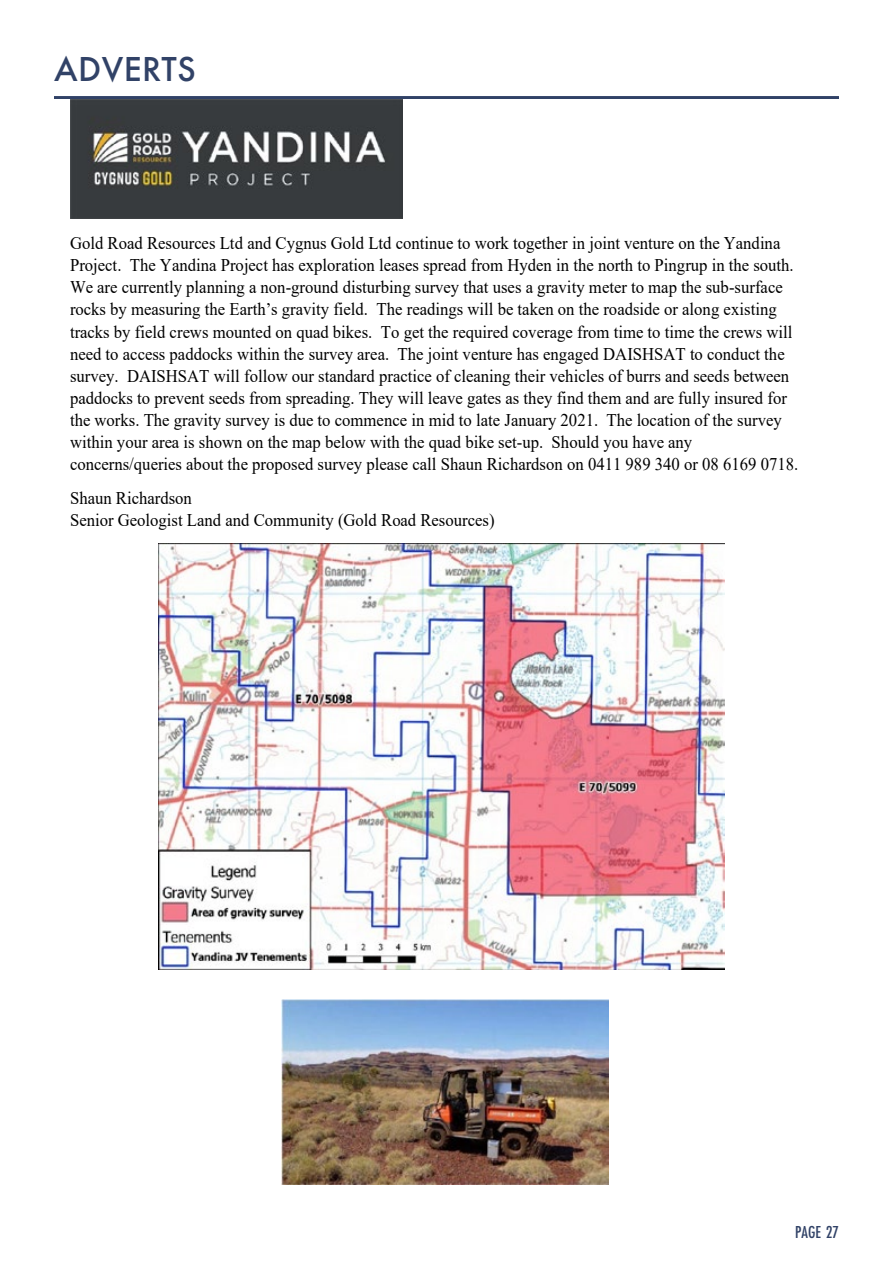
<style>
.page{position:relative;width:893px;height:1263px;background:#fff}
.page>*{position:absolute;margin:0;border:0;box-sizing:border-box;transform-origin:0 0}
.t1{font:500 36px "Futura PT";letter-spacing:.01em;color:#314267}
.t2{font:500 18px "Futura PT Cond";color:#314267}
.t3{font:17.85px/22px "Times New Roman";color:#000;scale:.94 1}
</style>
<div class="page">
<hr style="left:54px;top:96px;width:785px;height:3px;background:#314267">
<img style="left:70px;top:99px;width:332px;height:119px">
<img style="left:159px;top:544px;width:566px;height:426px">
<img style="left:282px;top:999px;width:327px;height:186px">
<h1 class="t1" style="left:54px;top:48px;width:143px">ADVERTS</h1>
<p class="t3" style="left:70px;top:232px;width:776px">Gold Road Resources Ltd and Cygnus Gold Ltd continue to work together in joint venture on the Yandina Project. The Yandina Project has exploration leases spread from Hyden in the north to Pingrup in the south.<br>We are currently planning a non-ground disturbing survey that uses a gravity meter to map the sub-surface rocks by measuring the Earth’s gravity field. The readings will be taken on the roadside or along existing tracks by field crews mounted on quad bikes. To get the required coverage from time to time the crews will need to access paddocks within the survey area. The joint venture has engaged DAISHSAT to conduct the survey. DAISHSAT will follow our standard practice of cleaning their vehicles of burrs and seeds between paddocks to prevent seeds from spreading. They will leave gates as they find them and are fully insured for the works. The gravity survey is due to commence in mid to late January 2021. The location of the survey within your area is shown on the map below with the quad bike set-up. Should you have any concerns/queries about the proposed survey please call Shaun Richardson on 0411 989 340 or 08 6169 0718.</p>
<p class="t3" style="left:70px;top:486px;width:453px">Shaun Richardson<br>Senior Geologist Land and Community (Gold Road Resources)</p>
<p class="t2" style="left:795px;top:1221px;width:45px">PAGE 27</p>
</div>
